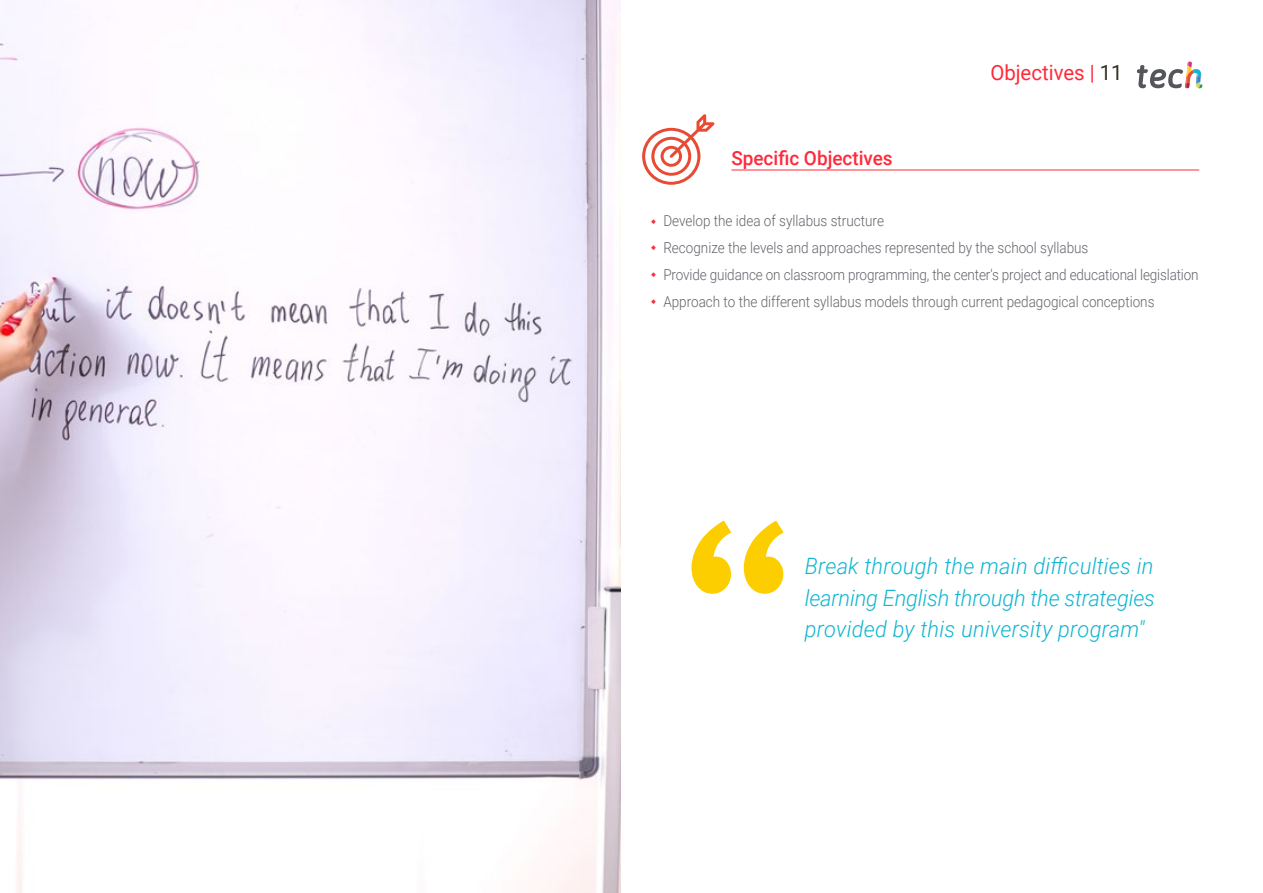
<style>
.page{position:relative;width:1263px;height:893px;background:#fff}
.page>*{position:absolute;margin:0;border:0;box-sizing:border-box;transform-origin:0 0}
.t1{font:italic 300 22.5px/31.5px "Roboto";letter-spacing:.005em;color:#0fb6cf;text-align:justify}
.t2{font:21px "Roboto";color:#ff293a}
.t3{font:500 19.5px "Roboto";color:#ff293a}
.t4{font:300 15px/26.7px "Roboto";color:#61646a;scale:.9 1}
.s1{color:#312e20}
</style>
<div class="page">
<img style="left:0;top:0;width:621px;height:893px">
<hr style="left:731px;top:170px;width:468px;height:1px;background:#ff293a">
<svg style="left:1137px;top:62px;width:65px;height:27px"></svg>
<svg style="left:691px;top:520px;width:93px;height:74px"></svg>
<svg style="left:642px;top:114px;width:72px;height:71px"></svg>
<h3 class="t3" style="left:731px;top:144px;width:163px">Specific Objectives</h3>
<h2 class="t2" style="left:990px;top:57px;width:134px">Objectives | <span class="s1">11</span></h2>
<p class="t4" style="left:663px;top:207px;width:596px">Develop the idea of syllabus structure<br>Recognize the levels and approaches represented by the school syllabus<br>Provide guidance on classroom programming, the center's project and educational legislation Approach to the different syllabus models through current pedagogical conceptions</p>
<h1 class="t1" style="left:805px;top:549px;width:352px">Break through the main difficulties in learning English through the strategies provided by this university program"</h1>
</div>
